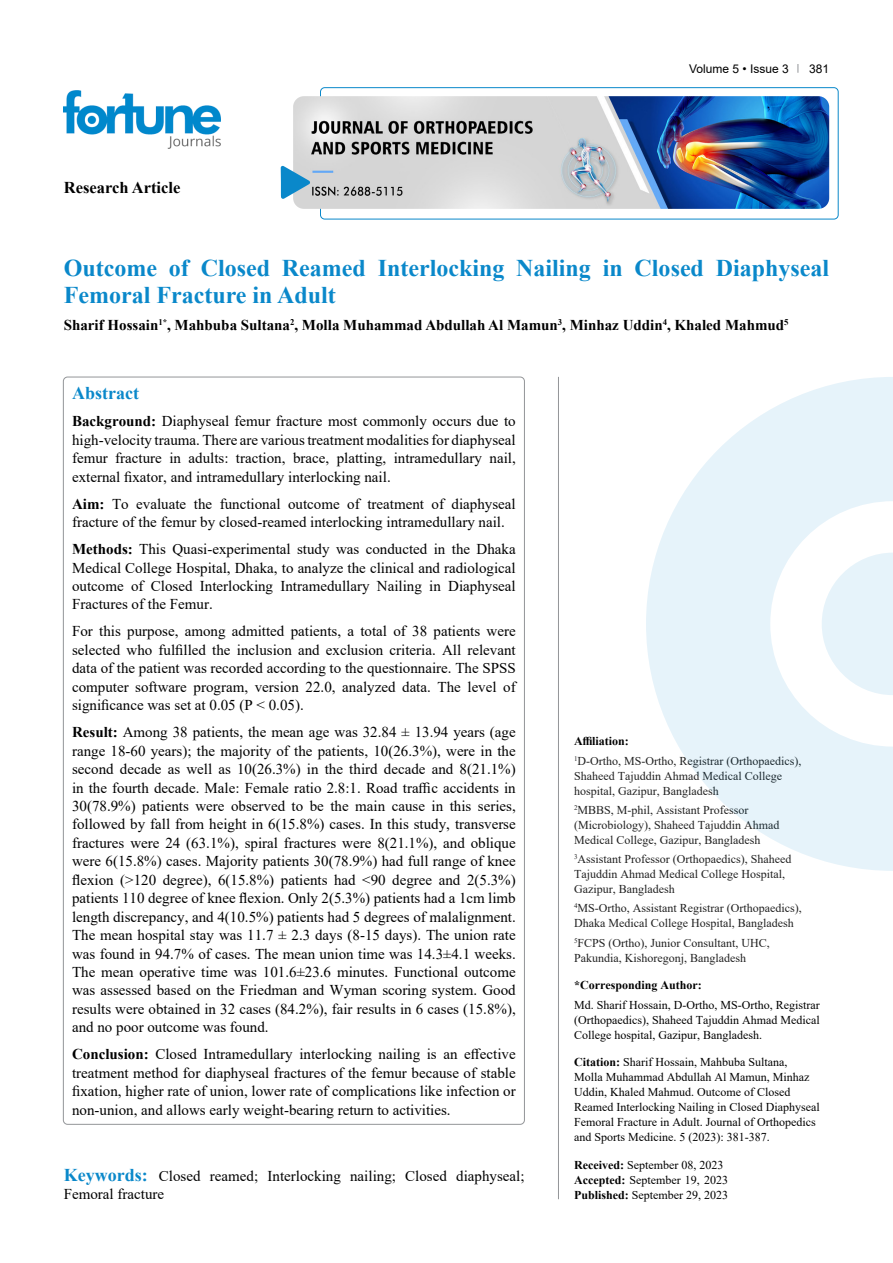
<style>
.page{position:relative;width:893px;height:1263px;background:#fff}
.page>*{position:absolute;margin:0;border:0;box-sizing:border-box;transform-origin:0 0}
.t1{font:700 24px/27px "Times New Roman";color:#0a88ca}
.t2{font:700 18px "Times New Roman";color:#0a88ca}
.t3{font:700 16.5px "Times New Roman";color:#000}
.t4{font:15px/18.5px "Times New Roman";color:#000;text-align:justify}
.t5{font:700 15px "Times New Roman";color:#000}
.t6{font:12px/15px "Times New Roman";color:#212121}
.t7{font:12px/15px "Times New Roman";color:#000}
.t8{font:700 12px "Times New Roman";color:#000}
.t9{font:12px "Arial";color:#000}
.s1{font-weight:700}
.s2{font-weight:700;font-size:18px;color:#0a88ca}
.s3{font-weight:700;color:#000}
</style>
<div class="page">
<div style="left:320px;top:87px;width:518px;height:132px;border:1px solid #0a88ca;border-radius:4px"></div>
<img style="left:64px;top:90px;width:157px;height:59px">
<img style="left:293px;top:96px;width:536px;height:113px">
<svg style="left:281px;top:166px;width:29px;height:33px"></svg>
<svg style="left:646px;top:377px;width:247px;height:494px;fill:#e6f3fa"></svg>
<svg style="left:822px;top:553px;width:71px;height:142px"></svg>
<hr style="left:558px;top:377px;width:1px;height:822px;background:#939598">
<p class="t3" style="left:64px;top:175px;width:118px">Research Article</p>
<p class="t9" style="left:689px;top:60px;width:101px">Volume 5 • Issue 3</p>
<p class="t9" style="left:809px;top:60px;width:22px">381</p>
<h1 class="t1" style="left:64px;top:254px;width:767px">Outcome of Closed Reamed Interlocking Nailing in Closed Diaphyseal<br>Femoral Fracture in Adult</h1>
<p class="t5" style="left:64px;top:314px;width:726px">Sharif Hossain<sup>1*</sup>, Mahbuba Sultana<sup>2</sup>, Molla Muhammad Abdullah Al Mamun<sup>3</sup>, Minhaz Uddin<sup>4</sup>, Khaled Mahmud<sup>5</sup></p>
<p class="t2" style="left:72px;top:380px;width:68px">Abstract</p>
<p class="t4" style="left:72px;top:412px;width:445px"><span class="s1">Background:</span> Diaphyseal femur fracture most commonly occurs due to high-velocity trauma. There are various treatment modalities for diaphyseal femur fracture in adults: traction, brace, platting, intramedullary nail, external fixator, and intramedullary interlocking nail.</p>
<p class="t4" style="left:72px;top:494px;width:445px"><span class="s1">Aim:</span> To evaluate the functional outcome of treatment of diaphyseal fracture of the femur by closed-reamed interlocking intramedullary nail.</p>
<p class="t4" style="left:72px;top:539px;width:445px"><span class="s1">Methods:</span> This Quasi-experimental study was conducted in the Dhaka Medical College Hospital, Dhaka, to analyze the clinical and radiological outcome of Closed Interlocking Intramedullary Nailing in Diaphyseal Fractures of the Femur.</p>
<p class="t4" style="left:72px;top:622px;width:445px">For this purpose, among admitted patients, a total of 38 patients were selected who fulfilled the inclusion and exclusion criteria. All relevant data of the patient was recorded according to the questionnaire. The SPSS computer software program, version 22.0, analyzed data. The level of significance was set at 0.05 (P &lt; 0.05).</p>
<p class="t4" style="left:72px;top:722px;width:445px"><span class="s1">Result:</span> Among 38 patients, the mean age was 32.84 ± 13.94 years (age range 18-60 years); the majority of the patients, 10(26.3%), were in the second decade as well as 10(26.3%) in the third decade and 8(21.1%) in the fourth decade. Male: Female ratio 2.8:1. Road traffic accidents in 30(78.9%) patients were observed to be the main cause in this series, followed by fall from height in 6(15.8%) cases. In this study, transverse fractures were 24 (63.1%), spiral fractures were 8(21.1%), and oblique were 6(15.8%) cases. Majority patients 30(78.9%) had full range of knee flexion (&gt;120 degree), 6(15.8%) patients had &lt;90 degree and 2(5.3%) patients 110 degree of knee flexion. Only 2(5.3%) patients had a 1cm limb length discrepancy, and 4(10.5%) patients had 5 degrees of malalignment.<br>The mean hospital stay was 11.7 ± 2.3 days (8-15 days). The union rate was found in 94.7% of cases. The mean union time was 14.3±4.1 weeks.<br>The mean operative time was 101.6±23.6 minutes. Functional outcome was assessed based on the Friedman and Wyman scoring system. Good results were obtained in 32 cases (84.2%), fair results in 6 cases (15.8%), and no poor outcome was found.</p>
<p class="t4" style="left:72px;top:1044px;width:445px"><span class="s1">Conclusion:</span> Closed Intramedullary interlocking nailing is an effective treatment method for diaphyseal fractures of the femur because of stable fixation, higher rate of union, lower rate of complications like infection or non-union, and allows early weight-bearing return to activities.</p>
<p class="t4" style="left:64px;top:1166px;width:462px"><span class="s2">Keywords:</span> Closed reamed; Interlocking nailing; Closed diaphyseal;<br>Femoral fracture</p>
<p class="t6" style="left:574px;top:731px;width:229px;line-height:19.2px"><span class="s3">Affiliation:<br></span><sup>1</sup>D-Ortho, MS-Ortho, Registrar (Orthopaedics),</p>
<p class="t6" style="left:574px;top:768px;width:209px">Shaheed Tajuddin Ahmad Medical College hospital, Gazipur, Bangladesh</p>
<p class="t6" style="left:574px;top:802px;width:207px"><sup>2</sup>MBBS, M-phil, Assistant Professor (Microbiology), Shaheed Tajuddin Ahmad<br>Medical College, Gazipur, Bangladesh</p>
<p class="t6" style="left:574px;top:851px;width:219px"><sup>3</sup>Assistant Professor (Orthopaedics), Shaheed<br>Tajuddin Ahmad Medical College Hospital,<br>Gazipur, Bangladesh</p>
<p class="t6" style="left:574px;top:900px;width:229px"><sup>4</sup>MS-Ortho, Assistant Registrar (Orthopaedics),<br>Dhaka Medical College Hospital, Bangladesh</p>
<p class="t6" style="left:574px;top:935px;width:197px"><sup>5</sup>FCPS (Ortho), Junior Consultant, UHC,<br>Pakundia, Kishoregonj, Bangladesh</p>
<p class="t8" style="left:574px;top:977px;width:129px">*Corresponding Author:</p>
<p class="t7" style="left:574px;top:997px;width:247px;text-align:justify">Md. Sharif Hossain, D-Ortho, MS-Ortho, Registrar (Orthopaedics), Shaheed Tajuddin Ahmad Medical College hospital, Gazipur, Bangladesh.</p>
<p class="t7" style="left:574px;top:1054px;width:247px"><span class="s1">Citation:</span> Sharif Hossain, Mahbuba Sultana,<br>Molla Muhammad Abdullah Al Mamun, Minhaz Uddin, Khaled Mahmud. Outcome of Closed Reamed Interlocking Nailing in Closed Diaphyseal Femoral Fracture in Adult. Journal of Orthopedics and Sports Medicine. 5 (2023): 381-387.</p>
<p class="t7" style="left:574px;top:1157px;width:156px"><span class="s1">Received:</span> September 08, 2023<br><span class="s1">Accepted:</span> September 19, 2023<br><span class="s1">Published:</span> September 29, 2023</p>
</div>
